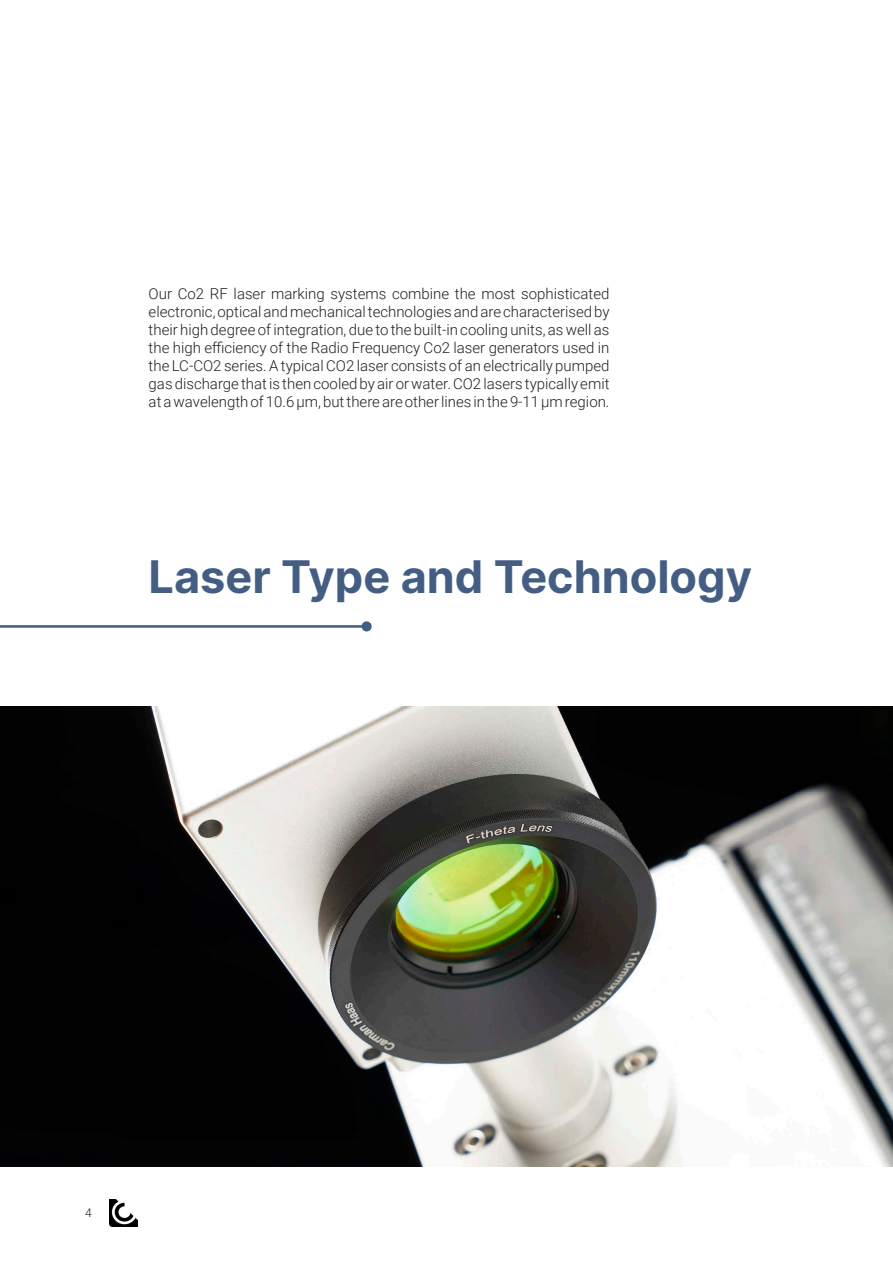
<style>
.page{position:relative;width:893px;height:1263px;background:#fff}
.page>*{position:absolute;margin:0;border:0;box-sizing:border-box;transform-origin:0 0}
.t1{font:700 45px "Inter";color:#445e83}
.t2{font:300 15px/18px "Roboto";color:#231f20;text-align:justify}
.t3{font:300 12px "Roboto";color:#231f20}
</style>
<div class="page">
<img style="left:110px;top:1199px;width:27px;height:28px">
<hr style="left:0;top:625px;width:367px;height:3px;background:#445e83">
<div style="left:362px;top:621px;width:10px;height:10px;background:#445e83;border-radius:50%"></div>
<img style="left:0;top:706px;width:893px;height:460px">
<p class="t2" style="left:149px;top:284px;width:462px">Our Co2 RF laser marking systems combine the most sophisticated electronic, optical and mechanical technologies and are characterised by their high degree of integration, due to the built-in cooling units, as well as the high efficiency of the Radio Frequency Co2 laser generators used in the LC-CO2 series. A typical CO2 laser consists of an electrically pumped gas discharge that is then cooled by air or water. CO2 lasers typically emit at a wavelength of 10.6 μm, but there are other lines in the 9-11 μm region.</p>
<p class="t1" style="left:149px;top:543px;width:605px">Laser Type and Technology</p>
<p class="t3" style="left:85px;top:1204px;width:8px">4</p>
</div>
